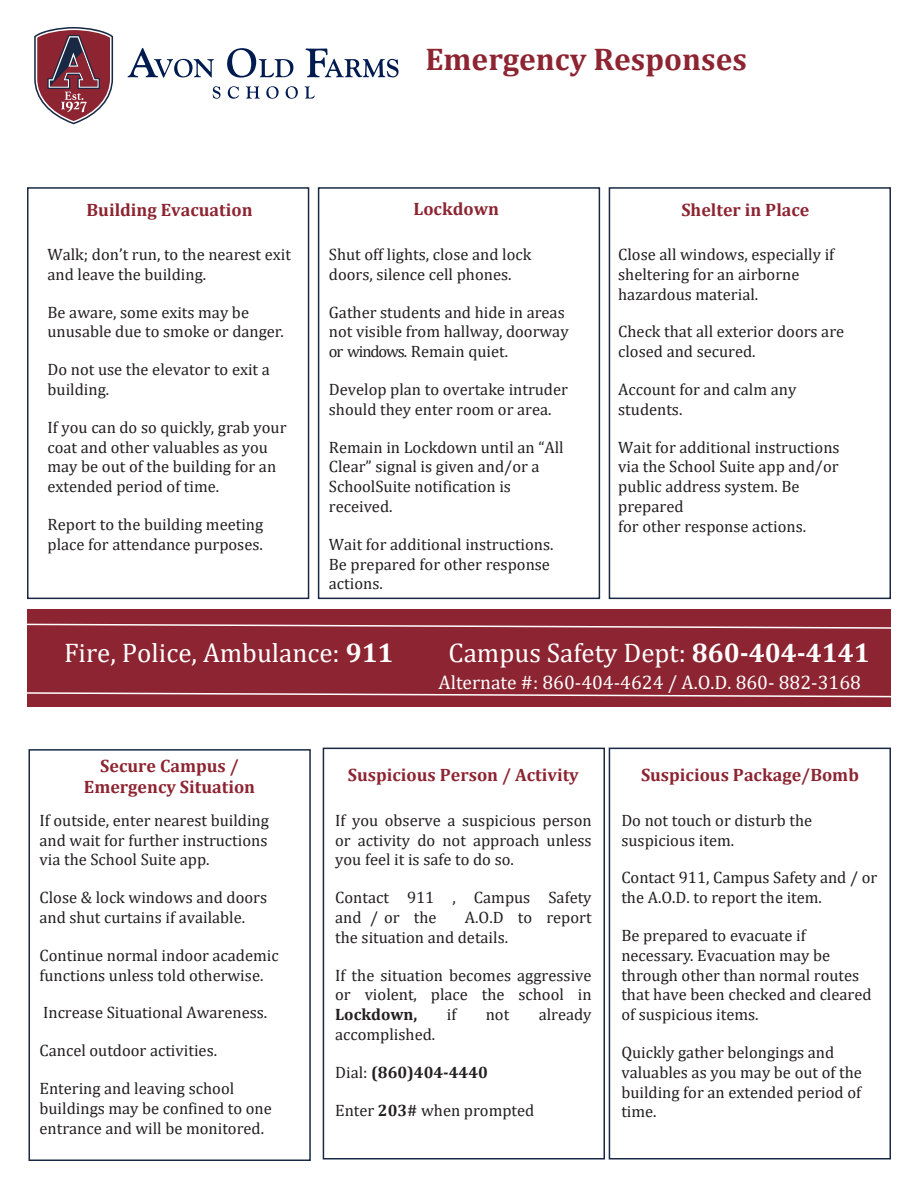
<style>
.page{position:relative;width:918px;height:1188px;background:#fff}
.page>*{position:absolute;margin:0;border:0;box-sizing:border-box;transform-origin:0 0}
.t1{font:700 31.5px "Cambria";color:#8d2431}
.t2{font:27px "Cambria";color:#fff}
.t3{font:19.5px "Cambria";color:#fff}
.t4{font:700 18px/21.6px "Cambria";color:#8d2431;text-align:center}
.t5{font:16.5px/19.8px "Cambria";color:#231f20}
.t6{font:700 16.5px "Cambria";color:#231f20}
.s1{font-weight:700}
.s2{font-weight:400}
</style>
<div class="page">
<svg style="left:128px;top:48px;width:86px;height:30px"></svg>
<svg style="left:227px;top:48px;width:66px;height:30px"></svg>
<svg style="left:306px;top:49px;width:93px;height:28px"></svg>
<svg style="left:213px;top:86px;width:7px;height:13px"></svg>
<svg style="left:228px;top:86px;width:11px;height:13px"></svg>
<svg style="left:246px;top:86px;width:14px;height:13px"></svg>
<svg style="left:266px;top:86px;width:13px;height:13px"></svg>
<svg style="left:286px;top:86px;width:12px;height:13px"></svg>
<svg style="left:305px;top:86px;width:10px;height:13px"></svg>
<svg style="left:34px;top:27px;width:79px;height:97px"></svg>
<div style="left:27px;top:187px;width:282px;height:412px;border:2px solid #192944"></div>
<div style="left:318px;top:187px;width:282px;height:412px;border:2px solid #192944"></div>
<div style="left:609px;top:187px;width:282px;height:412px;border:2px solid #192944"></div>
<div style="left:28px;top:749px;width:283px;height:412px;border:2px solid #192944"></div>
<div style="left:323px;top:748px;width:282px;height:412px;border:2px solid #192944"></div>
<div style="left:609px;top:748px;width:282px;height:412px;border:2px solid #192944"></div>
<div style="left:27px;top:610px;width:864px;height:97px;background:#8d2431"></div>
<svg style="left:27px;top:692px;width:864px;height:6px"></svg>
<svg style="left:27px;top:623px;width:864px;height:6px"></svg>
<p class="t1" style="left:425px;top:37px;width:323px">Emergency Responses</p>
<p class="t4" style="left:87px;top:198px;width:167px">Building Evacuation</p>
<p class="t5" style="left:48px;top:244px;width:245px">Walk; don’t run, to the nearest exit and leave the building.</p>
<p class="t5" style="left:48px;top:302px;width:238px">Be aware, some exits may be unusable due to smoke or danger.</p>
<p class="t5" style="left:48px;top:360px;width:224px">Do not use the elevator to exit a building.</p>
<p class="t5" style="left:48px;top:417px;width:241px">If you can do so quickly, grab your coat and other valuables as you may be out of the building for an extended period of time.</p>
<p class="t5" style="left:48px;top:514px;width:217px">Report to the building meeting place for attendance purposes.</p>
<p class="t4" style="left:414px;top:197px;width:87px">Lockdown</p>
<p class="t5" style="left:329px;top:244px;width:204px">Shut off lights, close and lock doors, silence cell phones.</p>
<p class="t5" style="left:329px;top:302px;width:241px">Gather students and hide in areas not visible from hallway, doorway or windows. Remain quiet.</p>
<p class="t5" style="left:329px;top:379px;width:241px">Develop plan to overtake intruder should they enter room or area.</p>
<p class="t5" style="left:329px;top:437px;width:236px">Remain in Lockdown until an “All<br>Clear” signal is given and/or a<br>SchoolSuite notification is received.</p>
<p class="t5" style="left:329px;top:534px;width:226px">Wait for additional instructions.<br>Be prepared for other response actions.</p>
<p class="t4" style="left:681px;top:198px;width:130px">Shelter in Place</p>
<p class="t5" style="left:618px;top:244px;width:218px">Close all windows, especially if sheltering for an airborne hazardous material.</p>
<p class="t5" style="left:618px;top:322px;width:228px">Check that all exterior doors are closed and secured.</p>
<p class="t5" style="left:618px;top:379px;width:180px">Account for and calm any students.</p>
<p class="t5" style="left:618px;top:437px;width:223px">Wait for additional instructions via the School Suite app and/or public address system. Be prepared<br>for other response actions.</p>
<p class="t2" style="left:64px;top:637px;width:331px">Fire, Police, Ambulance: <span class="s1">911</span></p>
<p class="t2" style="left:449px;top:637px;width:423px">Campus Safety Dept: <span class="s1">860-404-4141</span></p>
<p class="t3" style="left:439px;top:671px;width:424px">Alternate #: 860-404-4624 / A.O.D. 860- 882-3168</p>
<p class="t4" style="left:84px;top:754px;width:173px">Secure Campus /<br>Emergency Situation</p>
<p class="t5" style="left:40px;top:810px;width:231px;text-align:justify">If outside, enter nearest building and wait for further instructions via the School Suite app.</p>
<p class="t5" style="left:40px;top:888px;width:229px">Close &amp; lock windows and doors and shut curtains if available.</p>
<p class="t5" style="left:40px;top:945px;width:241px">Continue normal indoor academic functions unless told otherwise.</p>
<p class="t5" style="left:43px;top:1003px;width:226px">Increase Situational Awareness.</p>
<p class="t5" style="left:40px;top:1041px;width:179px">Cancel outdoor activities.</p>
<p class="t5" style="left:40px;top:1078px;width:234px">Entering and leaving school buildings may be confined to one entrance and will be monitored.</p>
<p class="t4" style="left:348px;top:763px;width:232px">Suspicious Person / Activity</p>
<p class="t5" style="left:335px;top:810px;width:258px;text-align:justify">If you observe a suspicious person or activity do not approach unless you feel it is safe to do so.</p>
<p class="t5" style="left:335px;top:888px;width:258px">Contact 911 , Campus Safety and / or the</p>
<p class="t5" style="left:335px;top:907px;width:258px;text-indent:130px">A.O.D to report the situation and details.</p>
<p class="t5" style="left:335px;top:965px;width:258px;text-align:justify">If the situation becomes aggressive or violent, place the school in <span class="s1">Lockdown,</span></p>
<p class="t5" style="left:447px;top:1005px;width:11px">if</p>
<p class="t5" style="left:486px;top:1005px;width:25px">not</p>
<p class="t5" style="left:539px;top:1005px;width:54px">already</p>
<p class="t5" style="left:335px;top:1024px;width:102px">accomplished.</p>
<p class="t6" style="left:335px;top:1061px;width:154px"><span class="s2">Dial:</span> (860)404-4440</p>
<p class="t5" style="left:335px;top:1100px;width:201px">Enter <span class="s1">203#</span> when prompted</p>
<p class="t4" style="left:641px;top:763px;width:219px">Suspicious Package/Bomb</p>
<p class="t5" style="left:621px;top:810px;width:192px">Do not touch or disturb the suspicious item.</p>
<p class="t5" style="left:621px;top:868px;width:258px">Contact 911, Campus Safety and / or the A.O.D. to report the item.</p>
<p class="t5" style="left:621px;top:925px;width:252px">Be prepared to evacuate if necessary. Evacuation may be through other than normal routes that have been checked and cleared of suspicious items.</p>
<p class="t5" style="left:621px;top:1042px;width:242px">Quickly gather belongings and valuables as you may be out of the building for an extended period of time.</p>
</div>
